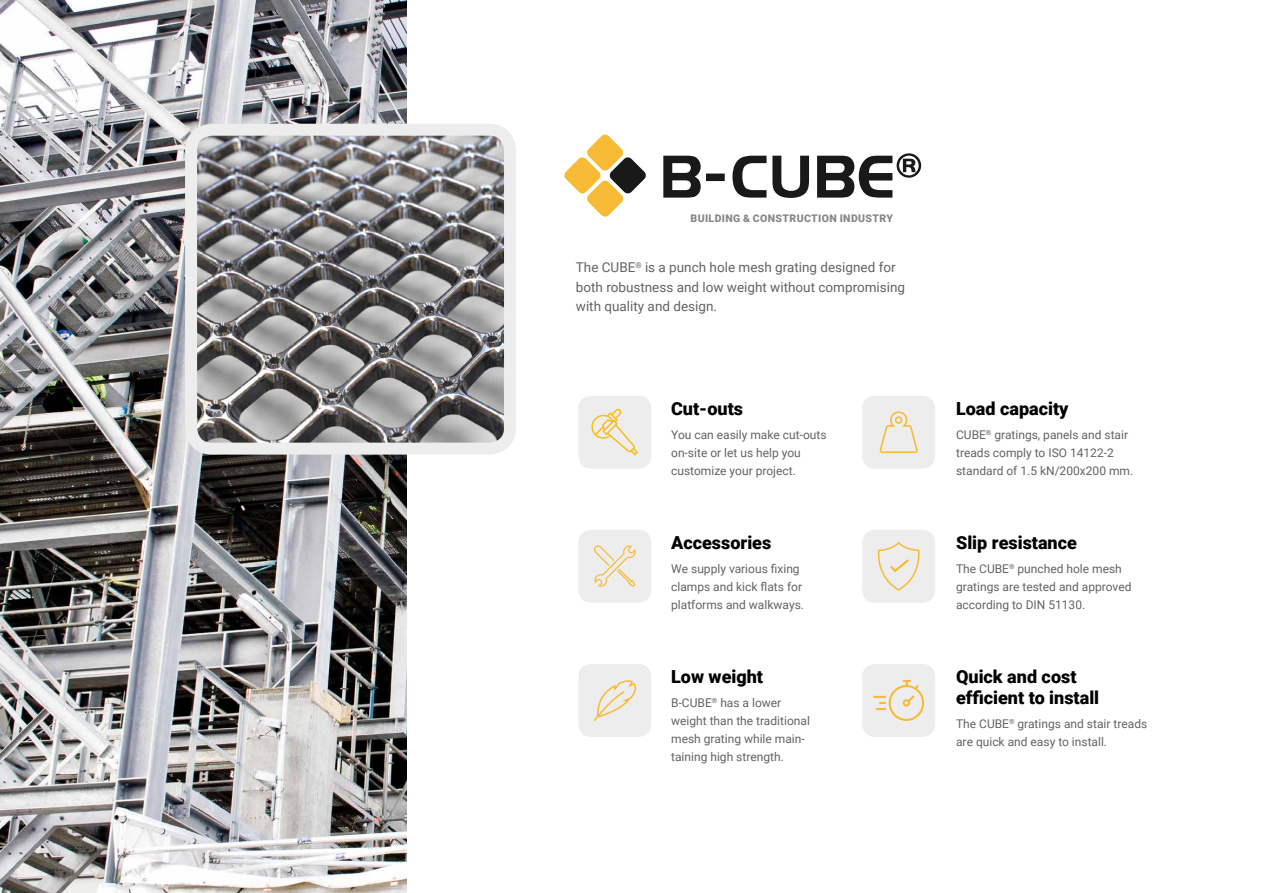
<style>
.page{position:relative;width:1263px;height:893px;background:#fff}
.page>*{position:absolute;margin:0;border:0;box-sizing:border-box;transform-origin:0 0}
.t1{font:900 18px/21.6px "Roboto";color:#000}
.t2{font:13.5px/19.5px "Roboto";color:#646363}
.t3{font:12px/18px "Roboto";color:#646363}
.t4{font:900 10.5px "Roboto";letter-spacing:.035em;color:#878787}
</style>
<div class="page">
<img style="left:0;top:0;width:406px;height:893px">
<img style="left:198px;top:137px;width:305px;height:305px">
<div style="left:185px;top:124px;width:331px;height:331px;border:12px solid #ededed;border-radius:21px"></div>
<svg style="left:732px;top:156px;width:34px;height:42px"></svg>
<svg style="left:772px;top:156px;width:37px;height:42px"></svg>
<svg style="left:817px;top:153px;width:104px;height:45px"></svg>
<svg style="left:564px;top:134px;width:82px;height:83px"></svg>
<svg style="left:707px;top:173px;width:18px;height:9px"></svg>
<svg style="left:663px;top:156px;width:38px;height:42px"></svg>
<div style="left:578px;top:396px;width:73px;height:73px;background:#ededed;border-radius:13px"></div>
<svg style="left:591px;top:409px;width:47px;height:47px"></svg>
<div style="left:862px;top:396px;width:73px;height:73px;background:#ededed;border-radius:13px"></div>
<svg style="left:879px;top:411px;width:39px;height:42px"></svg>
<div style="left:578px;top:530px;width:73px;height:73px;background:#ededed;border-radius:13px"></div>
<svg style="left:594px;top:545px;width:42px;height:42px"></svg>
<div style="left:862px;top:530px;width:73px;height:73px;background:#ededed;border-radius:13px"></div>
<svg style="left:877px;top:542px;width:43px;height:49px"></svg>
<div style="left:862px;top:664px;width:73px;height:73px;background:#ededed;border-radius:13px"></div>
<svg style="left:873px;top:680px;width:51px;height:41px"></svg>
<div style="left:578px;top:664px;width:73px;height:73px;background:#ededed;border-radius:13px"></div>
<svg style="left:593px;top:680px;width:43px;height:41px"></svg>
<p class="t4" style="left:691px;top:211px;width:204px">BUILDING &amp; CONSTRUCTION INDUSTRY</p>
<p class="t2" style="left:576px;top:257px;width:331px">The CUBE<sup>®</sup> is a punch hole mesh grating designed for both robustness and low weight without compromising with quality and design.</p>
<h1 class="t1" style="left:671px;top:397px;width:73px">Cut-outs</h1>
<p class="t3" style="left:671px;top:425px;width:157px">You can easily make cut-outs on-site or let us help you customize your project.</p>
<h1 class="t1" style="left:671px;top:531px;width:102px">Accessories</h1>
<p class="t3" style="left:671px;top:559px;width:134px">We supply various fixing clamps and kick flats for platforms and walkways.</p>
<h1 class="t1" style="left:671px;top:665px;width:93px">Low weight</h1>
<p class="t3" style="left:671px;top:693px;width:140px">B-CUBE<sup>®</sup> has a lower weight than the traditional mesh grating while main&shy;taining high strength.</p>
<h1 class="t1" style="left:956px;top:397px;width:114px">Load capacity</h1>
<p class="t3" style="left:956px;top:425px;width:179px">CUBE<sup>®</sup> gratings, panels and stair treads comply to ISO 14122-2 standard of 1.5 kN/200x200 mm.</p>
<h1 class="t1" style="left:956px;top:531px;width:122px">Slip resistance</h1>
<p class="t3" style="left:956px;top:559px;width:177px">The CUBE<sup>®</sup> punched hole mesh gratings are tested and approved according to DIN 51130.</p>
<h1 class="t1" style="left:956px;top:665px;width:145px">Quick and cost efficient to install</h1>
<p class="t3" style="left:956px;top:715px;width:193px">The CUBE<sup>®</sup> gratings and stair treads are quick and easy to install.</p>
</div>
